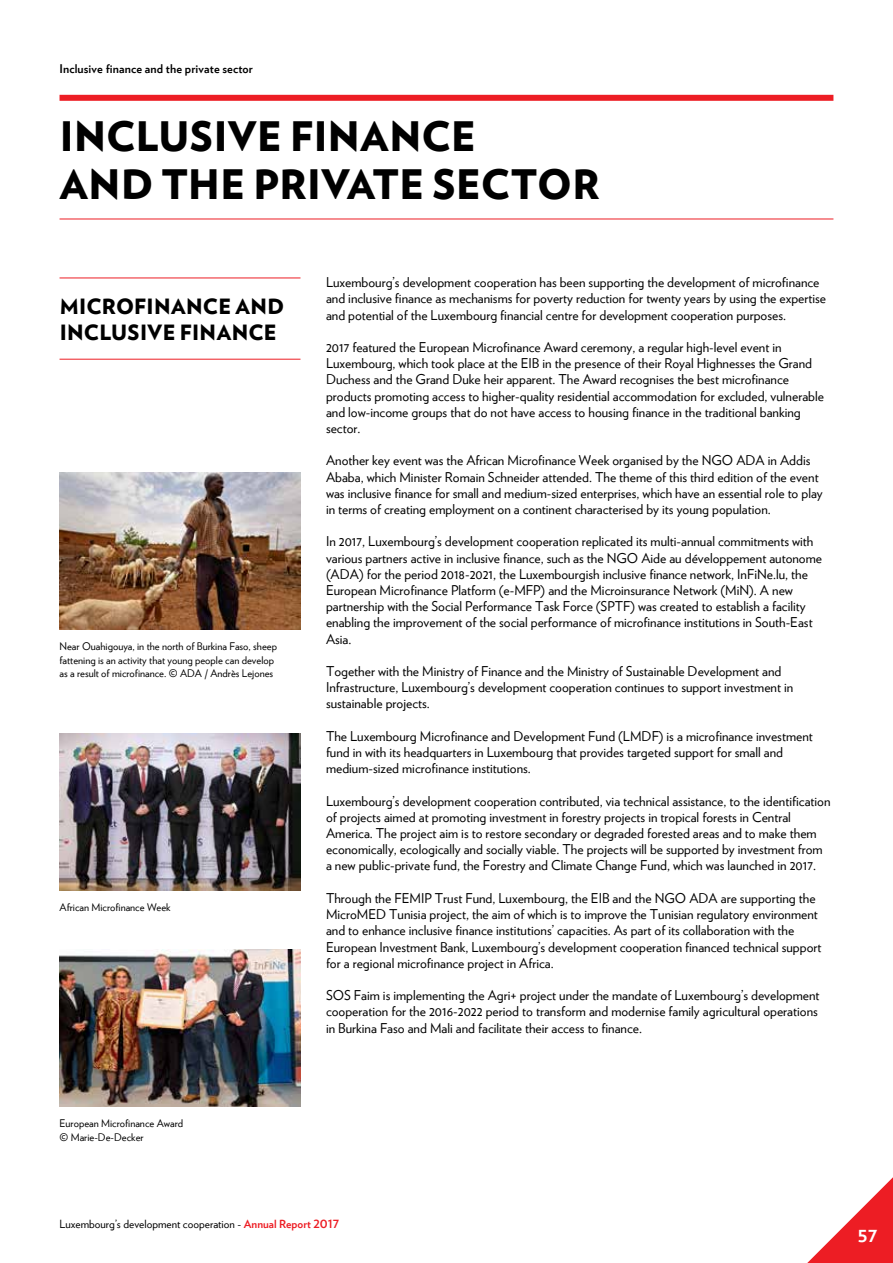
<style>
.page{position:relative;width:893px;height:1263px;background:#fff}
.page>*{position:absolute;margin:0;border:0;box-sizing:border-box;transform-origin:0 0}
.t1{font:900 40.5px/48px "Verlag";letter-spacing:.01em;color:#000}
.t2{font:900 21px/25.2px "Verlag";letter-spacing:.015em;color:#000}
.t3{font:700 21px "Verlag";color:#fff}
.t4{font:13.5px/16.2px "Verlag";color:#000}
.t5{font:700 12px "Verlag";letter-spacing:.01em;color:#000}
.t6{font:11.25px "Verlag";color:#000}
.t7{font:10.5px/13.5px "Verlag";color:#000}
.s1{font-weight:700;color:#ed1d24}
</style>
<div class="page">
<div style="left:60px;top:95px;width:773px;height:6px;background:#ed1d24"></div>
<svg style="left:807px;top:1177px;width:86px;height:86px"></svg>
<hr style="left:60px;top:219px;width:773px;height:1px;background:#ed1d24">
<hr style="left:60px;top:278px;width:240px;height:1px;background:#ed1d24">
<hr style="left:60px;top:359px;width:240px;height:1px;background:#ed1d24">
<img style="left:60px;top:473px;width:240px;height:156px">
<img style="left:60px;top:734px;width:240px;height:156px">
<img style="left:60px;top:950px;width:240px;height:156px">
<p class="t5" style="left:60px;top:60px;width:195px">Inclusive finance and the private sector</p>
<h1 class="t1" style="left:60px;top:111px;width:541px">INCLUSIVE FINANCE<br>AND THE PRIVATE SECTOR</h1>
<h2 class="t2" style="left:60px;top:293px;width:226px">MICROFINANCE AND<br>INCLUSIVE FINANCE</h2>
<p class="t7" style="left:60px;top:639px;width:219px">Near Ouahigouya, in the north of Burkina Faso, sheep fattening is an activity that young people can develop as a result of microfinance. © ADA / Andrès Lejones</p>
<p class="t7" style="left:60px;top:900px;width:113px">African Microfinance Week</p>
<p class="t4" style="left:326px;top:274px;width:502px">Luxembourg’s development cooperation has been supporting the development of microfinance and inclusive finance as mechanisms for poverty reduction for twenty years by using the expertise and potential of the Luxembourg financial centre for development cooperation purposes.</p>
<p class="t4" style="left:326px;top:338px;width:499px">2017 featured the European Microfinance Award ceremony, a regular high-level event in Luxembourg, which took place at the EIB in the presence of their Royal Highnesses the Grand Duchess and the Grand Duke heir apparent. The Award recognises the best microfinance products promoting access to higher-quality residential accommodation for excluded, vulnerable and low-income groups that do not have access to housing finance in the traditional banking sector.</p>
<p class="t4" style="left:326px;top:452px;width:498px">Another key event was the African Microfinance Week organised by the NGO ADA in Addis Ababa, which Minister Romain Schneider attended. The theme of this third edition of the event was inclusive finance for small and medium-sized enterprises, which have an essential role to play in terms of creating employment on a continent characterised by its young population.</p>
<p class="t4" style="left:326px;top:533px;width:498px">In 2017, Luxembourg’s development cooperation replicated its multi-annual commitments with various partners active in inclusive finance, such as the NGO Aide au développement autonome (ADA) for the period 2018-2021, the Luxembourgish inclusive finance network, InFiNe.lu, the European Microfinance Platform (e-MFP) and the Microinsurance Network (MiN). A new partnership with the Social Performance Task Force (SPTF) was created to establish a facility enabling the improvement of the social performance of microfinance institutions in South-East Asia.</p>
<p class="t4" style="left:326px;top:662px;width:469px">Together with the Ministry of Finance and the Ministry of Sustainable Development and<br>Infrastructure, Luxembourg’s development cooperation continues to support investment in sustainable projects.</p>
<p class="t4" style="left:326px;top:727px;width:488px">The Luxembourg Microfinance and Development Fund (LMDF) is a microfinance investment fund in with its headquarters in Luxembourg that provides targeted support for small and medium-sized microfinance institutions.</p>
<p class="t4" style="left:326px;top:792px;width:506px">Luxembourg’s development cooperation contributed, via technical assistance, to the identification of projects aimed at promoting investment in forestry projects in tropical forests in Central America. The project aim is to restore secondary or degraded forested areas and to make them economically, ecologically and socially viable. The projects will be supported by investment from a new public-private fund, the Forestry and Climate Change Fund, which was launched in 2017.</p>
<p class="t4" style="left:326px;top:889px;width:497px">Through the FEMIP Trust Fund, Luxembourg, the EIB and the NGO ADA are supporting the MicroMED Tunisia project, the aim of which is to improve the Tunisian regulatory environment and to enhance inclusive finance institutions’ capacities. As part of its collaboration with the European Investment Bank, Luxembourg’s development cooperation financed technical support for a regional microfinance project in Africa.</p>
<p class="t4" style="left:326px;top:986px;width:495px">SOS Faim is implementing the Agri+ project under the mandate of Luxembourg’s development cooperation for the 2016-2022 period to transform and modernise family agricultural operations in Burkina Faso and Mali and facilitate their access to finance.</p>
<p class="t7" style="left:60px;top:1116px;width:125px">European Microfinance Award © Marie-De-Decker</p>
<p class="t6" style="left:60px;top:1215px;width:253px">Luxembourg’s development cooperation - <span class="s1">Annual Report</span></p>
<h2 class="t3" style="left:858px;top:1217px;width:21px">57</h2>
</div>
